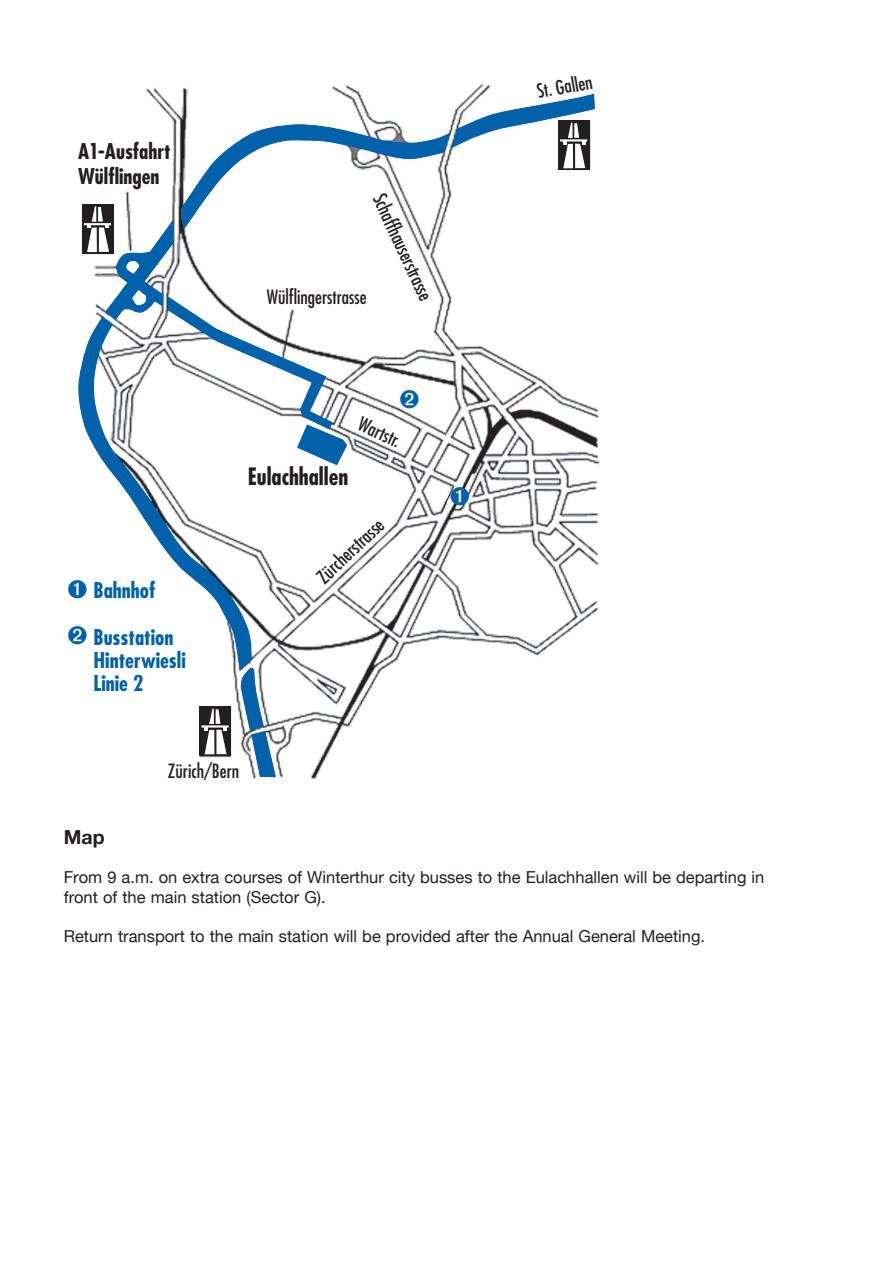
<style>
.page{position:relative;width:893px;height:1263px;background:#fff}
.page>*{position:absolute;margin:0;border:0;box-sizing:border-box;transform-origin:0 0}
.t1{font:700 condensed 23.25px "Futura";color:#231f20}
.t2{font:700 condensed 21.15px/23.2px "Futura";color:#0161aa}
.t3{font:700 condensed 21.15px/25.5px "Futura";color:#231f20}
.t4{font:700 19.5px "Helvetica Neue";color:#231f20}
.t5{font:condensed 19.05px "Futura";color:#231f20}
.t6{font:16.5px/19.5px "Helvetica Neue";color:#231f20}
</style>
<div class="page">
<img style="left:81px;top:83px;width:519px;height:697px">
<svg style="left:78px;top:317px;width:175px;height:354px"></svg>
<svg style="left:240px;top:666px;width:36px;height:111px"></svg>
<div style="left:82px;top:204px;width:31px;height:50px;background:#231f20"></div>
<hr style="left:84px;top:223px;width:27px;height:2px;background:#fff">
<div style="left:200px;top:707px;width:31px;height:49px;background:#231f20"></div>
<hr style="left:201px;top:725px;width:28px;height:2px;background:#fff">
<svg style="left:204px;top:709px;width:23px;height:45px"></svg>
<svg style="left:87px;top:94px;width:508px;height:371px"></svg>
<svg style="left:451px;top:487px;width:18px;height:18px"></svg>
<svg style="left:78px;top:626px;width:9px;height:18px"></svg>
<svg style="left:78px;top:580px;width:9px;height:19px"></svg>
<p class="t3" style="left:78px;top:138px;width:94px">A1-Ausfahrt<br>Wülflingen</p>
<p class="t5" style="left:389px;top:190px;width:116px;rotate:65deg">Schaffhauserstrasse</p>
<p class="t5" style="left:267px;top:285px;width:101px">Wülflingerstrasse</p>
<p class="t2" style="left:94px;top:578px;width:63px">Bahnhof</p>
<p class="t2" style="left:94px;top:625px;width:94px">Busstation<br>Hinterwiesli<br>Linie 2</p>
<h1 class="t1" style="left:248px;top:461px;width:102px">Eulachhallen</h1>
<p class="t5" style="left:365px;top:412px;width:46px;rotate:25deg">Wartstr.</p>
<p class="t5" style="left:312px;top:571px;width:86px;rotate:-43deg">Zürcherstrasse</p>
<p class="t5" style="left:168px;top:759px;width:73px">Zürich/Bern</p>
<p class="t5" style="left:535px;top:79px;width:57px;rotate:-10deg">St. Gallen</p>
<p class="t4" style="left:64px;top:825px;width:42px">Map</p>
<p class="t6" style="left:64px;top:869px;width:702px">From 9 a.m. on extra courses of Winterthur city busses to the Eulachhallen will be departing in front of the main station (Sector G).</p>
<p class="t6" style="left:64px;top:927px;width:643px">Return transport to the main station will be provided after the Annual General Meeting.</p>
</div>
